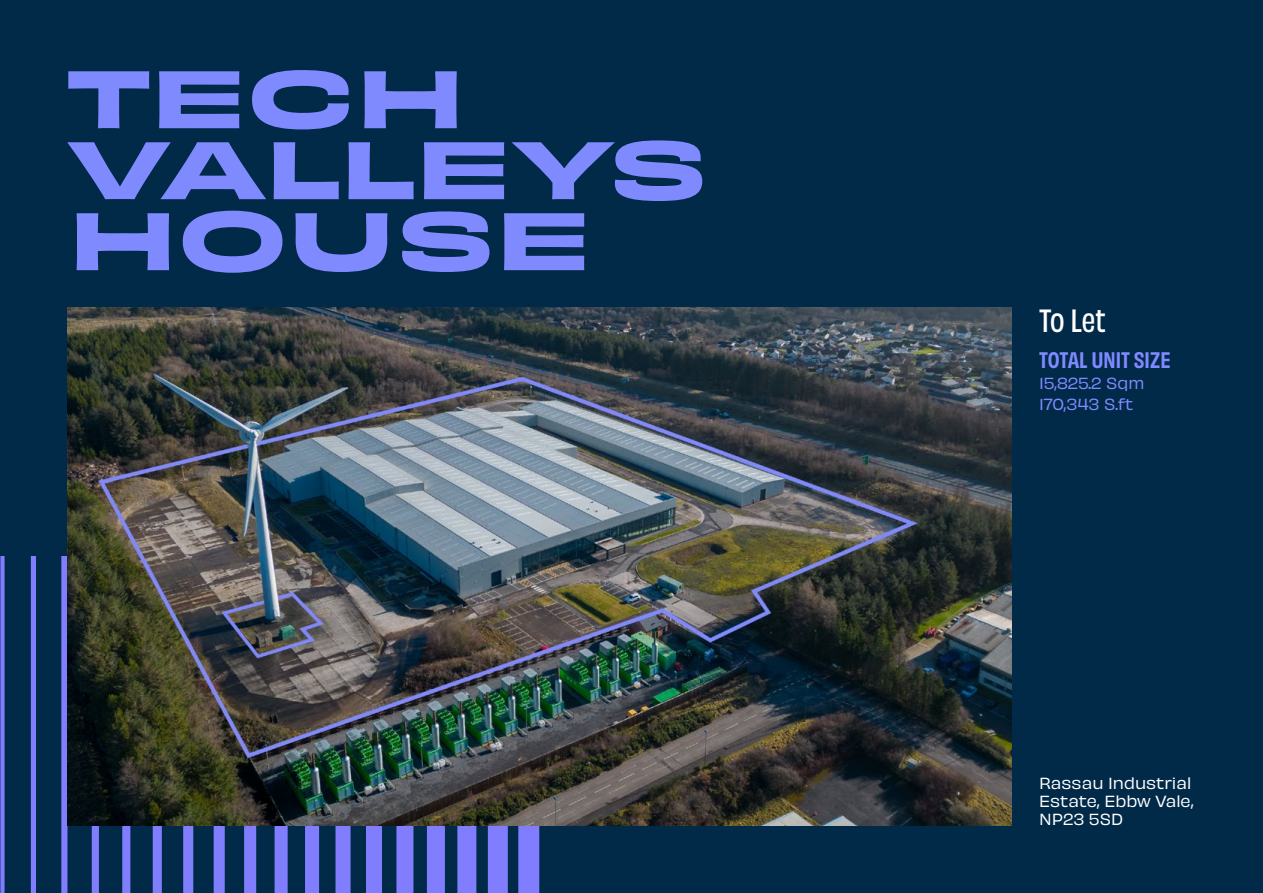
<style>
.page{position:relative;width:1263px;height:893px;background:#012948}
.page>*{position:absolute;margin:0;border:0;box-sizing:border-box;transform-origin:0 0}
.t1{font:75.9px/70.9px "Obviously Extd Semi";color:#808aff}
.t2{font:30px "Obviously Narw Medi";color:#fff}
.t3{font:21px "Obviously Narw Semi";color:#808aff}
.t4{font:15px/18px "Obviously";color:#fff}
.t5{font:15px/21px "Obviously";color:#808aff}
</style>
<div class="page">
<hr style="left:549px;top:556px;width:1px;height:337px;background:#807dff">
<div style="left:518px;top:556px;width:21px;height:337px;background:#807dff"></div>
<div style="left:488px;top:556px;width:20px;height:337px;background:#807dff"></div>
<div style="left:457px;top:556px;width:19px;height:337px;background:#807dff"></div>
<div style="left:427px;top:556px;width:18px;height:337px;background:#807dff"></div>
<div style="left:396px;top:556px;width:17px;height:337px;background:#807dff"></div>
<div style="left:366px;top:556px;width:16px;height:337px;background:#807dff"></div>
<div style="left:335px;top:556px;width:16px;height:337px;background:#807dff"></div>
<div style="left:305px;top:556px;width:14px;height:337px;background:#807dff"></div>
<div style="left:275px;top:556px;width:13px;height:337px;background:#807dff"></div>
<div style="left:244px;top:556px;width:12px;height:337px;background:#807dff"></div>
<div style="left:214px;top:556px;width:11px;height:337px;background:#807dff"></div>
<div style="left:183px;top:556px;width:10px;height:337px;background:#807dff"></div>
<div style="left:153px;top:556px;width:9px;height:337px;background:#807dff"></div>
<div style="left:122px;top:556px;width:8px;height:337px;background:#807dff"></div>
<div style="left:92px;top:556px;width:7px;height:337px;background:#807dff"></div>
<div style="left:61px;top:556px;width:6px;height:337px;background:#807dff"></div>
<div style="left:31px;top:556px;width:5px;height:337px;background:#807dff"></div>
<div style="left:0;top:556px;width:5px;height:337px;background:#807dff"></div>
<img style="left:68px;top:308px;width:943px;height:517px">
<h1 class="t1" style="left:68px;top:56px;width:642px">TECH<br>VALLEYS<br>HOUSE</h1>
<h2 class="t2" style="left:1039px;top:298px;width:68px">To Let</h2>
<h3 class="t3" style="left:1039px;top:344px;width:133px">TOTAL UNIT SIZE</h3>
<p class="t5" style="left:1039px;top:371px;width:107px">15,825.2 Sqm<br>170,343 S.ft</p>
<p class="t4" style="left:1039px;top:773px;width:156px">Rassau Industrial<br>Estate, Ebbw Vale,<br>NP23 5SD</p>
</div>
